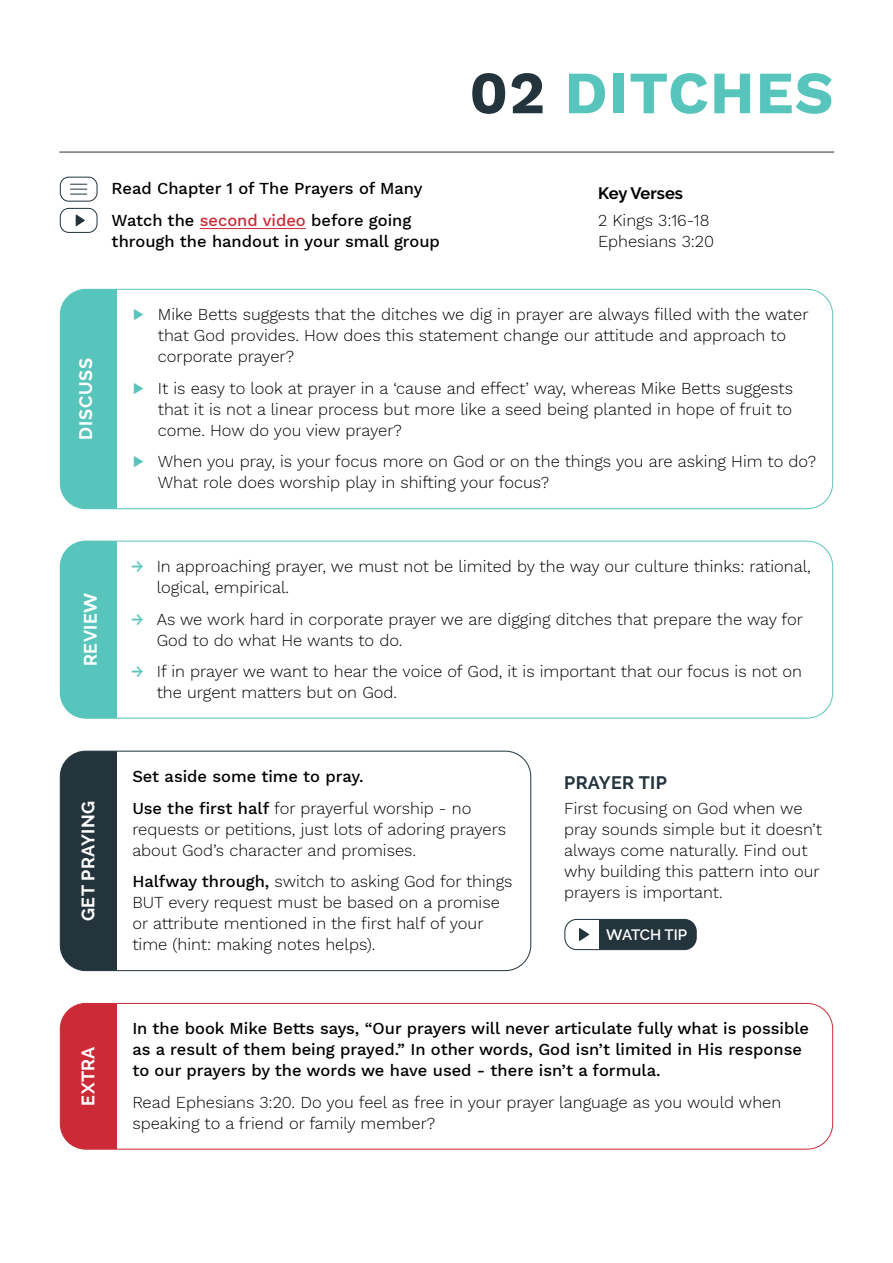
<style>
.page{position:relative;width:893px;height:1263px;background:#fff}
.page>*{position:absolute;margin:0;border:0;box-sizing:border-box;transform-origin:0 0}
.t1{font:700 60px "Work Sans";letter-spacing:.02em;color:#58c5bc}
.t2{font:700 18px "Raleway";letter-spacing:.02em;color:#fff}
.t3{font:700 18px "Raleway";letter-spacing:.02em;color:#23343c}
.t4{font:700 18px "Raleway";letter-spacing:.05em;color:#fff}
.t5{font:300 16.5px/21px "Work Sans";color:#000}
.t6{font:500 16.5px/31.5px "Work Sans";color:#000}
.t7{font:700 16.5px "Raleway";color:#000}
.t8{font:600 15px "Raleway";letter-spacing:-.015em;color:#fff}
.s1{color:#23343c}
.s2{color:#cc2a37}
.s3{font-weight:500;color:#58c5bc}
.s4{font-weight:300}
.s5{font-weight:500}
</style>
<div class="page">
<div style="left:60px;top:751px;width:57px;height:220px;background:#23343c"></div>
<div style="left:60px;top:751px;width:471px;height:220px;border:1px solid #23343c;border-radius:26px"></div>
<div style="left:60px;top:1003px;width:57px;height:146px;background:#cc2a37"></div>
<div style="left:60px;top:1003px;width:773px;height:146px;border:1px solid #cc2a37;border-radius:26px"></div>
<div style="left:60px;top:289px;width:57px;height:220px;background:#58c5bc"></div>
<div style="left:60px;top:289px;width:773px;height:220px;border:1px solid #58c5bc;border-radius:26px"></div>
<div style="left:60px;top:541px;width:57px;height:177px;background:#58c5bc"></div>
<div style="left:60px;top:541px;width:773px;height:177px;border:1px solid #58c5bc;border-radius:26px"></div>
<hr style="left:59px;top:152px;width:775px;height:1px;background:#23343c">
<div style="left:565px;top:919px;width:131px;height:31px;background:#23343c;border-radius:12px"></div>
<div style="left:565px;top:919px;width:34px;height:31px;background:#fff"></div>
<svg style="left:579px;top:928px;width:10px;height:13px"></svg>
<div style="left:564px;top:919px;width:133px;height:31px;border:1px solid #23343c;border-radius:12px"></div>
<hr style="left:200px;top:228px;width:106px;height:1px;background:#cc2a37">
<svg style="left:76px;top:214px;width:9px;height:12px"></svg>
<div style="left:60px;top:208px;width:37px;height:25px;border:1px solid #23343c;border-radius:9px"></div>
<svg style="left:70px;top:184px;width:17px;height:11px"></svg>
<div style="left:60px;top:177px;width:37px;height:25px;border:1px solid #23343c;border-radius:9px"></div>
<h1 class="t1" style="left:469px;top:47px;width:366px"><span class="s1">02</span> DITCHES</h1>
<p class="t6" style="left:112px;top:172px;width:312px">Read Chapter 1 of The Prayers of Many<br>Watch the <span class="s2">second video</span> before going</p>
<p class="t6" style="left:112px;top:224px;width:330px">through the handout in your small group</p>
<p class="t7" style="left:598px;top:184px;width:86px">Key Verses</p>
<p class="t5" style="left:598px;top:209px;width:117px">2 Kings 3:16-18<br>Ephesians 3:20</p>
<p class="t4" style="left:76px;top:440px;width:84px;rotate:-90deg">DISCUSS</p>
<p class="t5" style="left:158px;top:303px;width:652px;text-indent:-26px"><span class="s3">▶</span> Mike Betts suggests that the ditches we dig in prayer are always filled with the water that God provides. How does this statement change our attitude and approach to corporate prayer?</p>
<p class="t5" style="left:158px;top:377px;width:637px;text-align:justify;text-indent:-26px"><span class="s3">▶</span> It is easy to look at prayer in a ‘cause and effect’ way, whereas Mike Betts suggests that it is not a linear process but more like a seed being planted in hope of fruit to come. How do you view prayer?</p>
<p class="t5" style="left:158px;top:450px;width:660px;text-indent:-26px"><span class="s3">▶</span> When you pray, is your focus more on God or on the things you are asking Him to do?<br>What role does worship play in shifting your focus?</p>
<p class="t2" style="left:80px;top:666px;width:74px;rotate:-90deg">REVIEW</p>
<p class="t5" style="left:157px;top:555px;width:656px;text-indent:-26px"><span class="s3">→</span> In approaching prayer, we must not be limited by the way our culture thinks: rational, logical, empirical.</p>
<p class="t5" style="left:157px;top:608px;width:648px;text-indent:-26px"><span class="s3">→</span> As we work hard in corporate prayer we are digging ditches that prepare the way for<br>God to do what He wants to do.</p>
<p class="t5" style="left:157px;top:660px;width:647px;text-indent:-26px"><span class="s3">→</span> If in prayer we want to hear the voice of God, it is important that our focus is not on the urgent matters but on God.</p>
<p class="t2" style="left:78px;top:921px;width:121px;rotate:-90deg">GET PRAYING</p>
<p class="t2" style="left:78px;top:1105px;width:60px;rotate:-90deg">EXTRA</p>
<p class="t6" style="left:132px;top:760px;width:340px">Set aside some time to pray.<br>Use the first half <span class="s4">for prayerful worship - no</span></p>
<p class="t5" style="left:132px;top:818px;width:375px">requests or petitions, just lots of adoring prayers about God’s character and promises.</p>
<p class="t5" style="left:132px;top:870px;width:382px"><span class="s5">Halfway through,</span> switch to asking God for things BUT every request must be based on a promise or attribute mentioned in the first half of your time (hint: making notes helps).</p>
<p class="t3" style="left:564px;top:772px;width:104px">PRAYER TIP</p>
<p class="t5" style="left:564px;top:797px;width:259px">First focusing on God when we pray sounds simple but it doesn’t always come naturally. Find out why building this pattern into our prayers is important.</p>
<p class="t8" style="left:606px;top:926px;width:82px">WATCH TIP</p>
<p class="t6" style="left:132px;top:1017px;width:678px;line-height:21px">In the book Mike Betts says, “Our prayers will never articulate fully what is possible as a result of them being prayed.” In other words, God isn’t limited in His response to our prayers by the words we have used - there isn’t a formula.</p>
<p class="t5" style="left:132px;top:1091px;width:650px">Read Ephesians 3:20. Do you feel as free in your prayer language as you would when speaking to a friend or family member?</p>
</div>
